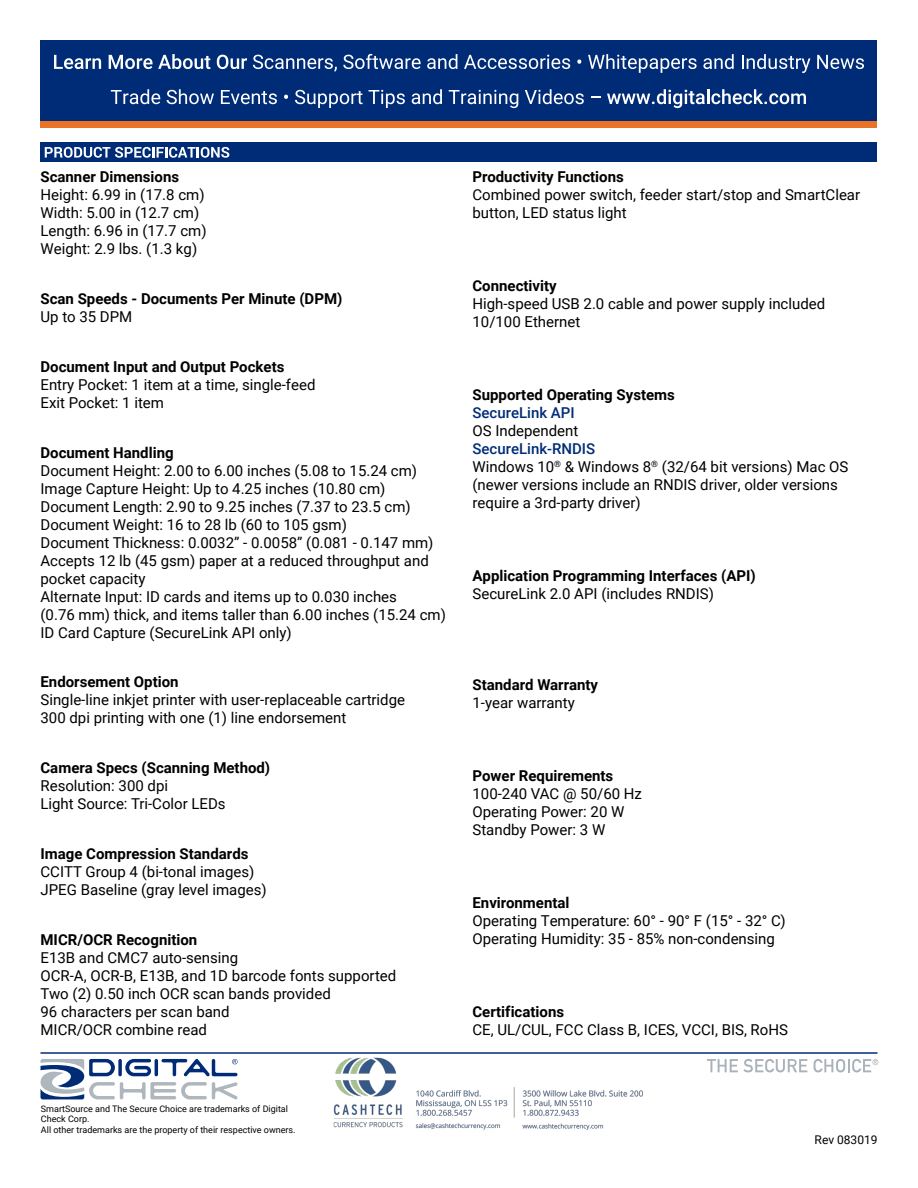
<style>
.page{position:relative;width:918px;height:1188px;background:#fff}
.page>*{position:absolute;margin:0;border:0;box-sizing:border-box;transform-origin:0 0}
.t1{font:15px/18px "Roboto";color:#000}
.t2{font:700 15px "Roboto";color:#000}
.t3{font:500 15px "Roboto";color:#002c77}
.t4{font:12px "Roboto";color:#000}
.t5{font:9px/10.8px "Roboto";color:#000}
.s1{font-weight:500;color:#002c77}
</style>
<div class="page">
<hr style="left:40px;top:1052px;width:838px;height:2px;background:#002c77">
<svg style="left:40px;top:1059px;width:198px;height:41px"></svg>
<div style="left:40px;top:142px;width:838px;height:20px;background:#002c77"></div>
<svg style="left:45px;top:147px;width:184px;height:11px"></svg>
<svg style="left:707px;top:1059px;width:100px;height:13px"></svg>
<svg style="left:814px;top:1059px;width:64px;height:13px"></svg>
<div style="left:40px;top:40px;width:838px;height:82px;background:#002c77"></div>
<svg style="left:54px;top:55px;width:47px;height:14px"></svg>
<svg style="left:109px;top:54px;width:101px;height:15px"></svg>
<svg style="left:217px;top:55px;width:30px;height:14px"></svg>
<svg style="left:253px;top:55px;width:84px;height:17px"></svg>
<svg style="left:343px;top:54px;width:78px;height:15px"></svg>
<svg style="left:427px;top:54px;width:30px;height:15px"></svg>
<svg style="left:464px;top:55px;width:106px;height:14px"></svg>
<svg style="left:577px;top:60px;width:4px;height:4px"></svg>
<svg style="left:588px;top:54px;width:109px;height:19px"></svg>
<svg style="left:703px;top:54px;width:31px;height:15px"></svg>
<svg style="left:742px;top:54px;width:68px;height:19px"></svg>
<svg style="left:817px;top:55px;width:47px;height:14px"></svg>
<svg style="left:111px;top:89px;width:49px;height:15px"></svg>
<svg style="left:167px;top:89px;width:47px;height:15px"></svg>
<svg style="left:221px;top:90px;width:56px;height:14px"></svg>
<svg style="left:284px;top:95px;width:4px;height:4px"></svg>
<svg style="left:295px;top:90px;width:68px;height:18px"></svg>
<svg style="left:369px;top:90px;width:36px;height:18px"></svg>
<svg style="left:412px;top:89px;width:30px;height:15px"></svg>
<svg style="left:449px;top:90px;width:69px;height:18px"></svg>
<svg style="left:525px;top:89px;width:59px;height:15px"></svg>
<svg style="left:591px;top:96px;width:10px;height:2px"></svg>
<svg style="left:607px;top:89px;width:199px;height:19px"></svg>
<div style="left:40px;top:122px;width:838px;height:6px;background:#e97326"></div>
<img style="left:333px;top:1057px;width:310px;height:73px">
<p class="t2" style="left:41px;top:166px;width:140px">Scanner Dimensions</p>
<p class="t1" style="left:41px;top:185px;width:168px">Height: 6.99 in (17.8 cm)<br>Width: 5.00 in (12.7 cm)<br>Length: 6.96 in (17.7 cm)<br>Weight: 2.9 lbs. (1.3 kg)</p>
<p class="t2" style="left:40px;top:288px;width:303px">Scan Speeds - Documents Per Minute (DPM)</p>
<p class="t1" style="left:40px;top:307px;width:93px">Up to 35 DPM</p>
<p class="t2" style="left:40px;top:356px;width:246px">Document Input and Output Pockets</p>
<p class="t1" style="left:40px;top:375px;width:277px">Entry Pocket: 1 item at a time, single-feed<br>Exit Pocket: 1 item</p>
<p class="t2" style="left:40px;top:442px;width:135px">Document Handling</p>
<p class="t1" style="left:40px;top:461px;width:407px">Document Height: 2.00 to 6.00 inches (5.08 to 15.24 cm)<br>Image Capture Height: Up to 4.25 inches (10.80 cm)<br>Document Length: 2.90 to 9.25 inches (7.37 to 23.5 cm)<br>Document Weight: 16 to 28 lb (60 to 105 gsm)<br>Document Thickness: 0.0032” - 0.0058” (0.081 - 0.147 mm)<br>Accepts 12 lb (45 gsm) paper at a reduced throughput and pocket capacity<br>Alternate Input: ID cards and items up to 0.030 inches<br>(0.76 mm) thick, and items taller than 6.00 inches (15.24 cm)<br>ID Card Capture (SecureLink API only)</p>
<p class="t2" style="left:40px;top:672px;width:140px">Endorsement Option</p>
<p class="t1" style="left:40px;top:691px;width:366px">Single-line inkjet printer with user-replaceable cartridge<br>300 dpi printing with one (1) line endorsement</p>
<p class="t2" style="left:40px;top:758px;width:231px">Camera Specs (Scanning Method)</p>
<p class="t1" style="left:40px;top:777px;width:187px">Resolution: 300 dpi<br>Light Source: Tri-Color LEDs</p>
<p class="t2" style="left:40px;top:844px;width:209px">Image Compression Standards</p>
<p class="t1" style="left:40px;top:863px;width:228px">CCITT Group 4 (bi-tonal images)<br>JPEG Baseline (gray level images)</p>
<p class="t2" style="left:40px;top:930px;width:158px">MICR/OCR Recognition</p>
<p class="t1" style="left:40px;top:949px;width:357px">E13B and CMC7 auto-sensing<br>OCR-A, OCR-B, E13B, and 1D barcode fonts supported Two (2) 0.50 inch OCR scan bands provided<br>96 characters per scan band<br>MICR/OCR combine read</p>
<p class="t5" style="left:41px;top:1103px;width:256px">SmartSource and The Secure Choice are trademarks of Digital<br>Check Corp.<br>All other trademarks are the property of their respective owners.</p>
<p class="t2" style="left:473px;top:166px;width:153px">Productivity Functions</p>
<p class="t1" style="left:473px;top:185px;width:389px">Combined power switch, feeder start/stop and SmartClear button, LED status light</p>
<p class="t2" style="left:473px;top:275px;width:86px">Connectivity</p>
<p class="t1" style="left:473px;top:294px;width:354px">High-speed USB 2.0 cable and power supply included<br>10/100 Ethernet</p>
<p class="t2" style="left:473px;top:384px;width:204px">Supported Operating Systems</p>
<p class="t3" style="left:473px;top:402px;width:104px">SecureLink API</p>
<p class="t1" style="left:473px;top:421px;width:107px">OS Independent</p>
<p class="t1" style="left:472px;top:439px;width:377px"><span class="s1">SecureLink-RNDIS<br></span>Windows 10<sup>®</sup> &amp; Windows 8<sup>®</sup> (32/64 bit versions) Mac OS (newer versions include an RNDIS driver, older versions require a 3rd-party driver)</p>
<p class="t2" style="left:473px;top:565px;width:285px">Application Programming Interfaces (API)</p>
<p class="t1" style="left:473px;top:584px;width:243px">SecureLink 2.0 API (includes RNDIS)</p>
<p class="t2" style="left:473px;top:674px;width:127px">Standard Warranty</p>
<p class="t1" style="left:473px;top:693px;width:104px">1-year warranty</p>
<p class="t2" style="left:473px;top:765px;width:142px">Power Requirements</p>
<p class="t1" style="left:473px;top:784px;width:171px">100-240 VAC @ 50/60 Hz<br>Operating Power: 20 W<br>Standby Power: 3 W</p>
<p class="t2" style="left:473px;top:892px;width:99px">Environmental</p>
<p class="t1" style="left:473px;top:911px;width:315px">Operating Temperature: 60° - 90° F (15° - 32° C)<br>Operating Humidity: 35 - 85% non-condensing</p>
<p class="t2" style="left:473px;top:1002px;width:93px">Certifications</p>
<p class="t1" style="left:473px;top:1021px;width:317px">CE, UL/CUL, FCC Class B, ICES, VCCI, BIS, RoHS</p>
<p class="t4" style="left:815px;top:1132px;width:64px">Rev 083019</p>
</div>
